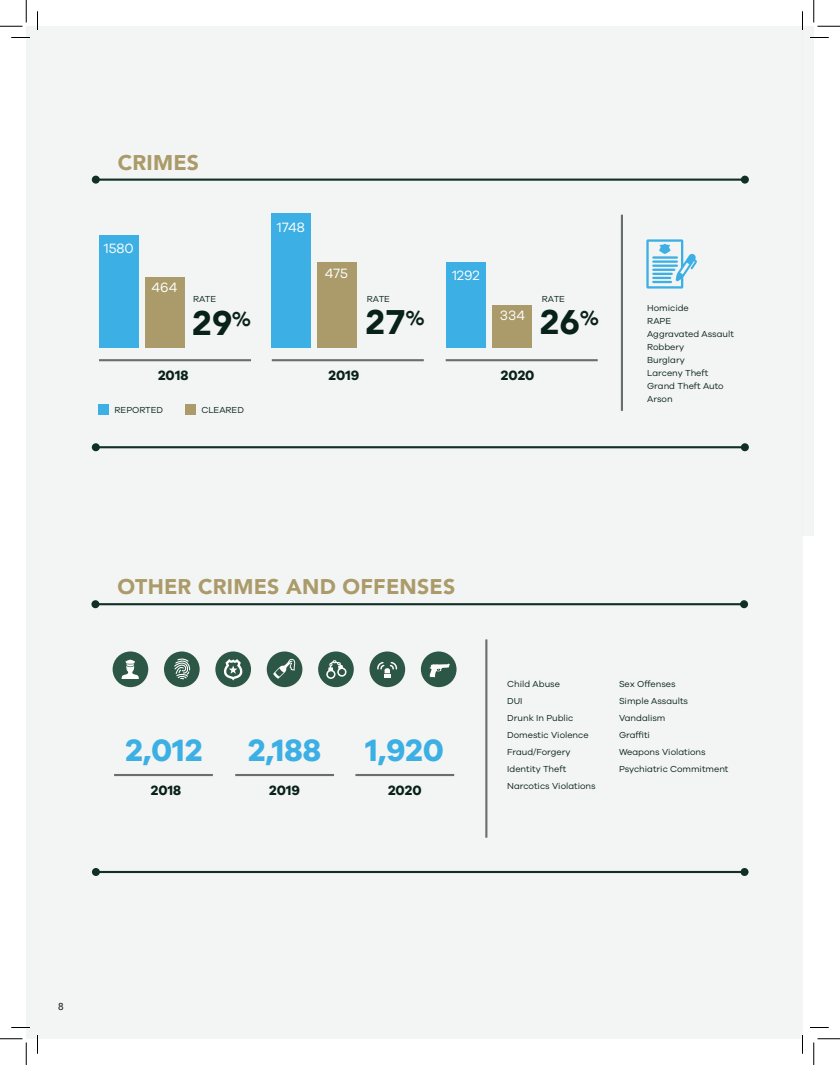
<style>
.page{position:relative;width:840px;height:1065px;background:#fff}
.page>*{position:absolute;margin:0;border:0;box-sizing:border-box;transform-origin:0 0}
.t1{font:900 34px "Avenir";color:#082119}
.t2{font:700 31.88px "Galano Grotesque";color:#3cafe4}
.t3{font:900 21.25px "Avenir";letter-spacing:.01em;color:#ab9b6a}
.t4{font:700 13.88px "Galano Grotesque";color:#082119}
.t5{font:13.88px "Galano Grotesque";color:#fff}
.t6{font:500 10px "Avenir";color:#231f20}
.t7{font:9px/17px "Galano Grotesque";color:#082119}
</style>
<div class="page">
<div style="left:26px;top:26px;width:776px;height:1013px;background:#eff2f1"></div>
<div style="left:98px;top:404px;width:11px;height:11px;background:#3cafe4"></div>
<div style="left:185px;top:404px;width:11px;height:11px;background:#ab9b6a"></div>
<div style="left:99px;top:235px;width:39px;height:113px;background:#3cafe4"></div>
<div style="left:145px;top:277px;width:39px;height:71px;background:#ab9b6a"></div>
<hr style="left:96px;top:179px;width:649px;height:2px;background:#0f2f27">
<div style="left:92px;top:176px;width:8px;height:8px;background:#0f2f27;border-radius:50%"></div>
<div style="left:741px;top:176px;width:8px;height:8px;background:#0f2f27;border-radius:50%"></div>
<hr style="left:96px;top:446px;width:649px;height:2px;background:#0f2f27">
<div style="left:92px;top:443px;width:8px;height:8px;background:#0f2f27;border-radius:50%"></div>
<div style="left:741px;top:443px;width:8px;height:8px;background:#0f2f27;border-radius:50%"></div>
<hr style="left:99px;top:359px;width:152px;height:2px;background:#666f6b">
<hr style="left:272px;top:359px;width:152px;height:2px;background:#666f6b">
<hr style="left:446px;top:359px;width:152px;height:2px;background:#666f6b">
<hr style="left:621px;top:215px;width:2px;height:196px;background:#666f6b">
<div style="left:271px;top:214px;width:39px;height:134px;background:#3cafe4"></div>
<div style="left:317px;top:263px;width:39px;height:85px;background:#ab9b6a"></div>
<div style="left:446px;top:263px;width:39px;height:85px;background:#3cafe4"></div>
<div style="left:492px;top:305px;width:39px;height:43px;background:#ab9b6a"></div>
<svg style="left:646px;top:239px;width:51px;height:50px"></svg>
<hr style="left:652px;top:281px;width:20px;height:2px;background:#3cafe4">
<hr style="left:114px;top:774px;width:99px;height:2px;background:#666f6b">
<hr style="left:235px;top:774px;width:99px;height:2px;background:#666f6b">
<hr style="left:355px;top:774px;width:99px;height:2px;background:#666f6b">
<hr style="left:485px;top:639px;width:2px;height:199px;background:#666f6b">
<hr style="left:95px;top:603px;width:649px;height:2px;background:#0f2f27">
<div style="left:91px;top:600px;width:8px;height:8px;background:#0f2f27;border-radius:50%"></div>
<div style="left:740px;top:600px;width:8px;height:8px;background:#0f2f27;border-radius:50%"></div>
<hr style="left:96px;top:871px;width:649px;height:2px;background:#0f2f27">
<div style="left:92px;top:868px;width:8px;height:8px;background:#0f2f27;border-radius:50%"></div>
<div style="left:741px;top:868px;width:8px;height:8px;background:#0f2f27;border-radius:50%"></div>
<div style="left:113px;top:651px;width:35px;height:36px;background:#2c5645;border-radius:50%"></div>
<div style="left:164px;top:651px;width:36px;height:36px;background:#2c5645;border-radius:50%"></div>
<div style="left:215px;top:651px;width:36px;height:36px;background:#2c5645;border-radius:50%"></div>
<div style="left:267px;top:651px;width:35px;height:36px;background:#2c5645;border-radius:50%"></div>
<div style="left:318px;top:651px;width:36px;height:36px;background:#2c5645;border-radius:50%"></div>
<div style="left:370px;top:651px;width:35px;height:36px;background:#2c5645;border-radius:50%"></div>
<div style="left:421px;top:651px;width:36px;height:36px;background:#2c5645;border-radius:50%"></div>
<svg style="left:121px;top:660px;width:18px;height:19px"></svg>
<svg style="left:174px;top:658px;width:16px;height:21px"></svg>
<svg style="left:224px;top:659px;width:19px;height:22px"></svg>
<svg style="left:326px;top:660px;width:21px;height:19px"></svg>
<svg style="left:429px;top:664px;width:21px;height:13px"></svg>
<svg style="left:377px;top:662px;width:20px;height:16px"></svg>
<svg style="left:273px;top:659px;width:23px;height:20px"></svg>
<div style="left:802px;top:26px;width:12px;height:510px;background:#eff2f1"></div>
<svg style="left:11px;top:37px;width:19px;height:1px"></svg>
<svg style="left:810px;top:37px;width:19px;height:1px"></svg>
<svg style="left:11px;top:1027px;width:19px;height:1px"></svg>
<svg style="left:810px;top:1027px;width:19px;height:1px"></svg>
<svg style="left:37px;top:11px;width:1px;height:19px"></svg>
<svg style="left:37px;top:1035px;width:1px;height:19px"></svg>
<svg style="left:802px;top:11px;width:1px;height:19px"></svg>
<svg style="left:802px;top:1035px;width:1px;height:19px"></svg>
<svg style="left:0;top:0;width:27px;height:27px"></svg>
<svg style="left:0;top:1039px;width:27px;height:26px"></svg>
<svg style="left:814px;top:0;width:26px;height:27px"></svg>
<svg style="left:814px;top:1039px;width:26px;height:26px"></svg>
<p class="t3" style="left:118px;top:144px;width:83px">CRIMES</p>
<p class="t5" style="left:104px;top:240px;width:32px">1580</p>
<p class="t5" style="left:152px;top:279px;width:27px">464</p>
<p class="t5" style="left:277px;top:219px;width:30px">1748</p>
<p class="t5" style="left:325px;top:265px;width:25px">475</p>
<p class="t5" style="left:452px;top:268px;width:29px">1292</p>
<p class="t7" style="left:193px;top:290px;width:25px">RATE</p>
<p class="t7" style="left:367px;top:290px;width:25px">RATE</p>
<p class="t7" style="left:542px;top:290px;width:25px">RATE</p>
<p class="t1" style="left:192px;top:294px;width:60px">29<sup>%</sup></p>
<p class="t1" style="left:365px;top:293px;width:60px">27<sup>%</sup></p>
<p class="t1" style="left:539px;top:293px;width:60px">26<sup>%</sup></p>
<p class="t5" style="left:500px;top:307px;width:27px">334</p>
<p class="t4" style="left:158px;top:367px;width:32px">2018</p>
<p class="t4" style="left:329px;top:367px;width:32px">2019</p>
<p class="t4" style="left:501px;top:367px;width:35px">2020</p>
<p class="t7" style="left:115px;top:401px;width:50px">REPORTED</p>
<p class="t7" style="left:201px;top:401px;width:44px">CLEARED</p>
<p class="t7" style="left:647px;top:301px;width:88px;line-height:13px">Homicide<br>RAPE<br>Aggravated Assault<br>Robbery<br>Burglary<br>Larceny Theft<br>Grand Theft Auto<br>Arson</p>
<p class="t3" style="left:117px;top:569px;width:339px">OTHER CRIMES AND OFFENSES</p>
<p class="t2" style="left:125px;top:731px;width:79px">2,012</p>
<p class="t2" style="left:248px;top:731px;width:74px">2,188</p>
<p class="t2" style="left:366px;top:731px;width:80px">1,920</p>
<p class="t4" style="left:151px;top:782px;width:32px">2018</p>
<p class="t4" style="left:269px;top:782px;width:32px">2019</p>
<p class="t4" style="left:388px;top:782px;width:35px">2020</p>
<p class="t7" style="left:507px;top:675px;width:90px">Child Abuse<br>DUI<br>Drunk In Public<br>Domestic Violence<br>Fraud/Forgery<br>Identity Theft<br>Narcotics Violations</p>
<p class="t7" style="left:619px;top:675px;width:111px">Sex Offenses<br>Simple Assaults<br>Vandalism<br>Graffiti<br>Weapons Violations<br>Psychiatric Commitment</p>
<p class="t6" style="left:58px;top:998px;width:7px">8</p>
</div>
